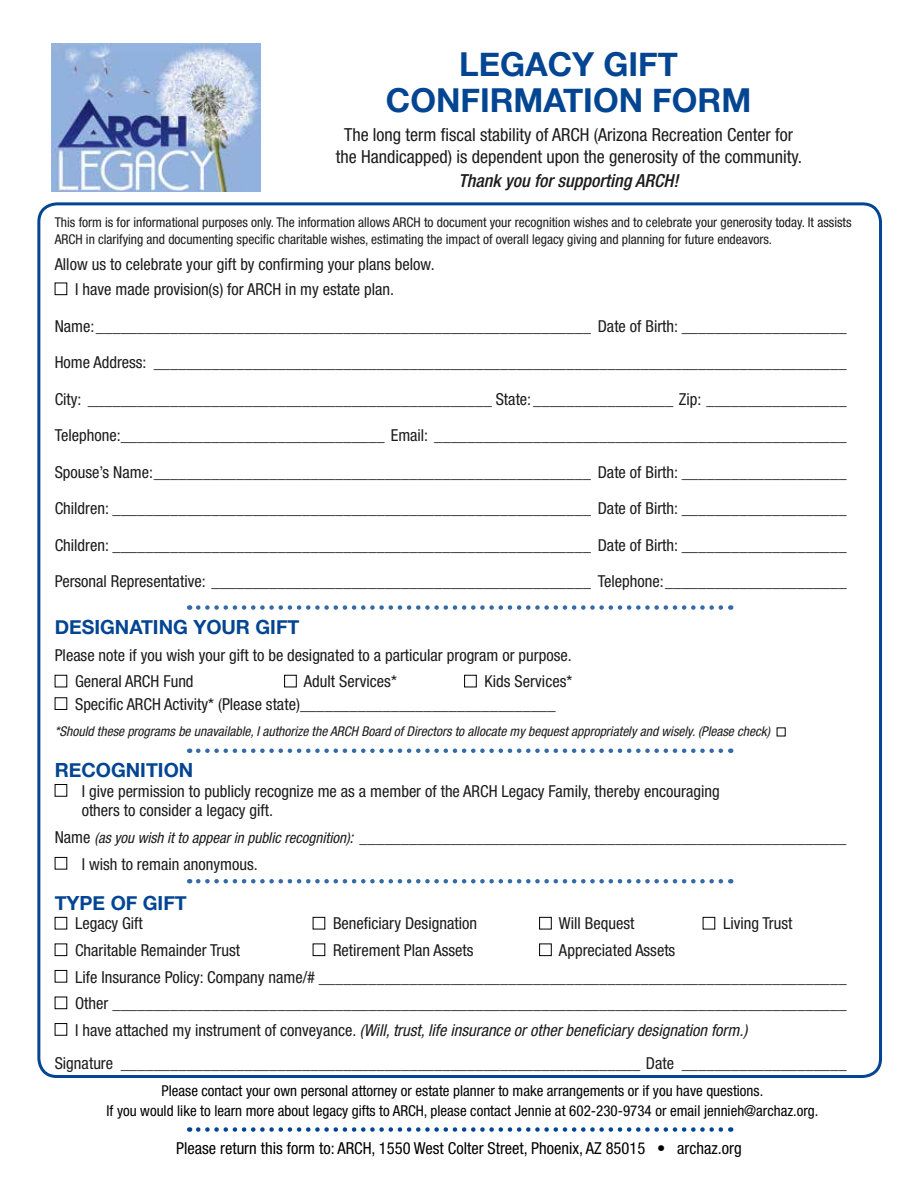
<style>
.page{position:relative;width:918px;height:1188px;background:#fff}
.page>*{position:absolute;margin:0;border:0;box-sizing:border-box;transform-origin:0 0}
.t1{font:700 33px/36px "Helvetica Neue";color:#034592;text-align:center}
.t2{font:700 19.5px "Helvetica Neue";color:#034592}
.t3{font:condensed 18px/22.5px "Helvetica Neue";color:#1c1c1c;text-align:center}
.t4{font:italic 500 condensed 18px "Helvetica Neue";color:#1c1c1c}
.t5{font:condensed 16.5px/26.5px "Helvetica Neue";color:#1c1c1c}
.t6{font:italic condensed 16.5px/26.5px "Helvetica Neue";color:#1c1c1c}
.t7{font:condensed 16.5px "Helvetica Neue";color:#000}
.t8{font:condensed 15px/19.5px "Helvetica Neue";color:#000;text-align:center}
.t9{font:condensed 13.5px/16.2px "Helvetica Neue";color:#1c1c1c}
.t10{font:italic condensed 13.5px "Helvetica Neue";color:#1c1c1c}
.s1{font-style:normal}
.s2{font-size:15px}
.s3{font-style:italic}
</style>
<div class="page">
<div style="left:55px;top:283px;width:12px;height:12px;border:1px solid #000"></div>
<div style="left:284px;top:675px;width:13px;height:12px;border:1px solid #000"></div>
<div style="left:464px;top:675px;width:13px;height:12px;border:1px solid #000"></div>
<div style="left:55px;top:697px;width:12px;height:13px;border:1px solid #000"></div>
<div style="left:55px;top:784px;width:12px;height:13px;border:1px solid #000"></div>
<div style="left:55px;top:857px;width:12px;height:13px;border:1px solid #000"></div>
<div style="left:55px;top:917px;width:12px;height:12px;border:1px solid #000"></div>
<div style="left:313px;top:917px;width:12px;height:12px;border:1px solid #000"></div>
<div style="left:539px;top:917px;width:13px;height:12px;border:1px solid #000"></div>
<div style="left:703px;top:917px;width:12px;height:12px;border:1px solid #000"></div>
<div style="left:55px;top:944px;width:12px;height:12px;border:1px solid #000"></div>
<div style="left:313px;top:944px;width:12px;height:12px;border:1px solid #000"></div>
<div style="left:539px;top:944px;width:13px;height:12px;border:1px solid #000"></div>
<div style="left:55px;top:970px;width:12px;height:13px;border:1px solid #000"></div>
<div style="left:55px;top:997px;width:12px;height:12px;border:1px solid #000"></div>
<div style="left:55px;top:1023px;width:12px;height:13px;border:1px solid #000"></div>
<img style="left:51px;top:44px;width:210px;height:148px">
<svg style="left:198px;top:605px;width:533px;height:5px"></svg>
<svg style="left:198px;top:748px;width:533px;height:5px"></svg>
<svg style="left:198px;top:879px;width:533px;height:5px"></svg>
<svg style="left:198px;top:1127px;width:533px;height:5px"></svg>
<h1 class="t1" style="left:386px;top:47px;width:367px">LEGACY GIFT<br>CONFIRMATION FORM</h1>
<p class="t3" style="left:336px;top:123px;width:468px">The long term fiscal stability of ARCH (Arizona Recreation Center for the Handicapped) is dependent upon the generosity of the community.</p>
<p class="t4" style="left:459px;top:170px;width:221px">Thank you for supporting ARCH!</p>
<p class="t9" style="left:55px;top:215px;width:798px">This form is for informational purposes only. The information allows ARCH to document your recognition wishes and to celebrate your generosity today. It assists<br>ARCH in clarifying and documenting specific charitable wishes, estimating the impact of overall legacy giving and planning for future endeavors.</p>
<p class="t5" style="left:75px;top:252px;width:361px;line-height:24.9px;text-indent:-20px">Allow us to celebrate your gift by confirming your plans below.<br>I have made provision(s) for ARCH in my estate plan.</p>
<p class="t5" style="left:55px;top:312px;width:794px">Name:____________________________________________________________ Date of Birth: ____________________</p>
<p class="t5" style="left:55px;top:349px;width:794px">Home Address: ____________________________________________________________________________________</p>
<p class="t5" style="left:55px;top:385px;width:793px">City: _________________________________________________ State:_________________ Zip: _________________</p>
<p class="t5" style="left:55px;top:422px;width:794px">Telephone:________________________________ Email: __________________________________________________</p>
<p class="t5" style="left:55px;top:459px;width:794px">Spouse’s Name:_____________________________________________________ Date of Birth: ____________________</p>
<p class="t5" style="left:55px;top:495px;width:794px">Children: __________________________________________________________ Date of Birth: ____________________</p>
<p class="t5" style="left:55px;top:532px;width:794px">Children: __________________________________________________________ Date of Birth: ____________________</p>
<p class="t5" style="left:55px;top:568px;width:794px">Personal Representative: ______________________________________________ Telephone:______________________</p>
<p class="t2" style="left:55px;top:612px;width:246px">DESIGNATING YOUR GIFT</p>
<p class="t5" style="left:75px;top:642px;width:498px;text-indent:-20px">Please note if you wish your gift to be designated to a particular program or purpose.<br>General ARCH Fund</p>
<p class="t5" style="left:75px;top:670px;width:499px;line-height:22.5px;text-indent:409px">Kids Services*<br>Specific ARCH Activity* (Please state)_______________________________</p>
<p class="t10" style="left:55px;top:724px;width:717px">*Should these programs be unavailable, I authorize the ARCH Board of Directors to allocate my bequest appropriately and wisely. (Please check)</p>
<p class="t2" style="left:55px;top:755px;width:140px">RECOGNITION</p>
<p class="t5" style="left:82px;top:781px;width:640px;line-height:19.8px">I give permission to publicly recognize me as a member of the ARCH Legacy Family, thereby encouraging others to consider a legacy gift.</p>
<p class="t6" style="left:82px;top:824px;width:766px;text-indent:-27px"><span class="s1">Name</span> <span class="s2">(as you wish it to appear in public recognition)</span>: ___________________________________________________________<br><span class="s1">I wish to remain anonymous.</span></p>
<p class="t2" style="left:55px;top:887px;width:134px">TYPE OF GIFT</p>
<p class="t5" style="left:75px;top:910px;width:69px">Legacy Gift</p>
<p class="t5" style="left:333px;top:910px;width:146px">Beneficiary Designation</p>
<p class="t5" style="left:559px;top:910px;width:77px">Will Bequest</p>
<p class="t5" style="left:723px;top:910px;width:71px">Living Trust</p>
<p class="t5" style="left:75px;top:937px;width:166px">Charitable Remainder Trust</p>
<p class="t5" style="left:333px;top:937px;width:142px">Retirement Plan Assets</p>
<p class="t5" style="left:304px;top:668px;width:94px">Adult Services*</p>
<p class="t5" style="left:75px;top:937px;width:773px;text-indent:484px">Appreciated Assets<br>Life Insurance Policy: Company name/# ________________________________________________________________ Other _________________________________________________________________________________________ I have attached my instrument of conveyance. <span class="s3">(Will, trust, life insurance or other beneficiary designation form.)</span></p>
<p class="t5" style="left:55px;top:1050px;width:794px">Signature _______________________________________________________________ Date ____________________</p>
<p class="t8" style="left:106px;top:1081px;width:713px">Please contact your own personal attorney or estate planner to make arrangements or if you have questions.<br>If you would like to learn more about legacy gifts to ARCH, please contact Jennie at 602-230-9734 or email jennieh@archaz.org.</p>
<p class="t7" style="left:176px;top:1139px;width:567px">Please return this form to: ARCH, 1550 West Colter Street, Phoenix, AZ 85015 • archaz.org</p>
</div>
